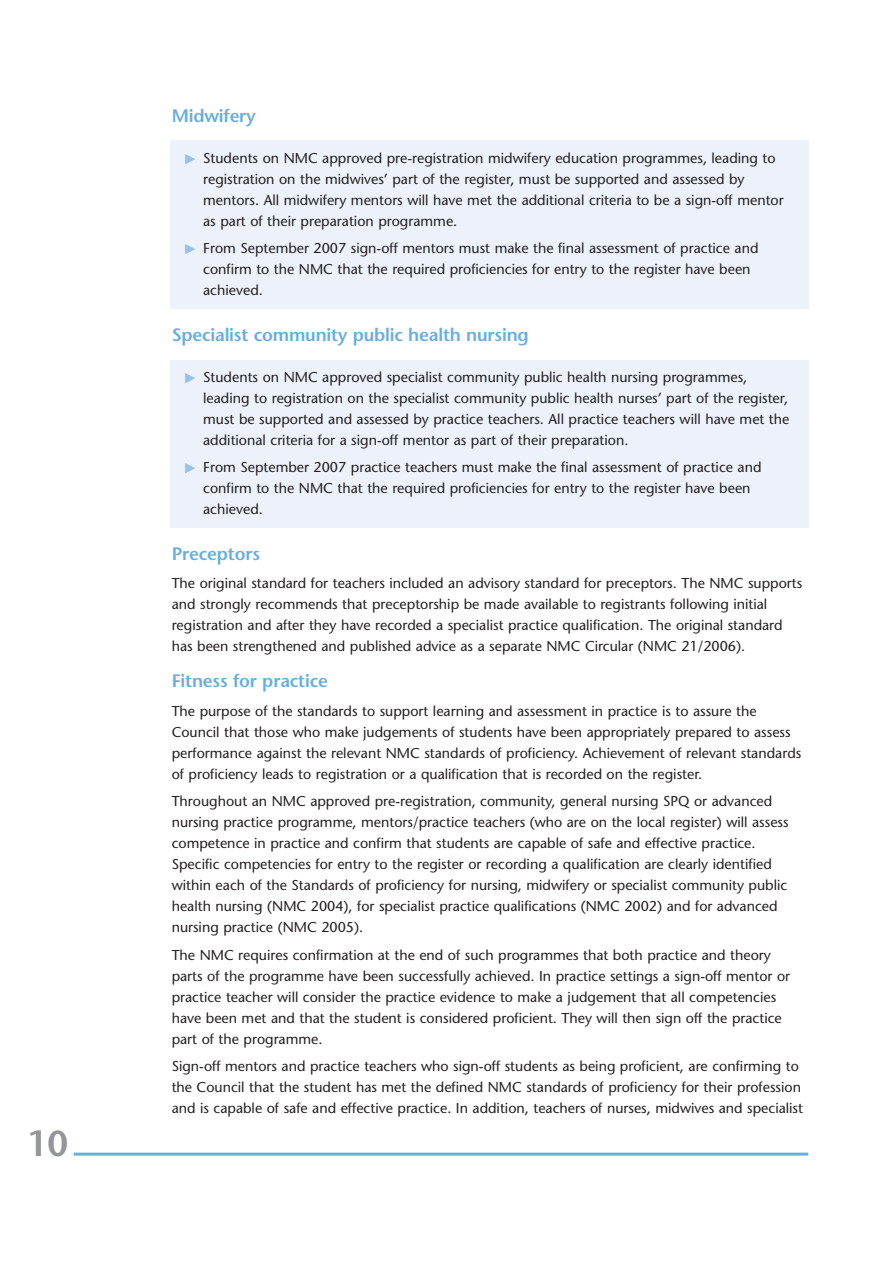
<style>
.page{position:relative;width:893px;height:1262px;background:#fff}
.page>*{position:absolute;margin:0;border:0;box-sizing:border-box;transform-origin:0 0}
.t1{font:600 36px "Stone Sans";color:#939598}
.t2{font:600 18px "Stone Sans";letter-spacing:-.01em;color:#68aee0}
.t3{font:14.25px/21px "Stone Sans";color:#231f20}
</style>
<div class="page">
<hr style="left:74px;top:1152px;width:734px;height:3px;background:#68aee0">
<div style="left:170px;top:140px;width:638px;height:168px;background:#edf2fa"></div>
<div style="left:170px;top:360px;width:638px;height:167px;background:#edf2fa"></div>
<h1 class="t1" style="left:27px;top:1129px;width:43px">10</h1>
<p class="t2" style="left:172px;top:109px;width:86px">Midwifery</p>
<p class="t3" style="left:203px;top:149px;width:582px">Students on NMC approved pre-registration midwifery education programmes, leading to registration on the midwives’ part of the register, must be supported and assessed by mentors. All midwifery mentors will have met the additional criteria to be a sign-off mentor as part of their preparation programme.</p>
<p class="t3" style="left:203px;top:239px;width:557px">From September 2007 sign-off mentors must make the final assessment of practice and confirm to the NMC that the required proficiencies for entry to the register have been achieved.</p>
<p class="t2" style="left:172px;top:328px;width:358px">Specialist community public health nursing</p>
<p class="t3" style="left:203px;top:368px;width:587px">Students on NMC approved specialist community public health nursing programmes, leading to registration on the specialist community public health nurses’ part of the register, must be supported and assessed by practice teachers. All practice teachers will have met the additional criteria for a sign-off mentor as part of their preparation.</p>
<p class="t3" style="left:203px;top:458px;width:560px">From September 2007 practice teachers must make the final assessment of practice and confirm to the NMC that the required proficiencies for entry to the register have been achieved.</p>
<p class="t2" style="left:172px;top:546px;width:90px">Preceptors</p>
<p class="t3" style="left:172px;top:574px;width:632px">The original standard for teachers included an advisory standard for preceptors. The NMC supports and strongly recommends that preceptorship be made available to registrants following initial registration and after they have recorded a specialist practice qualification. The original standard has been strengthened and published advice as a separate NMC Circular (NMC 21/2006).</p>
<p class="t2" style="left:172px;top:674px;width:158px">Fitness for practice</p>
<p class="t3" style="left:172px;top:702px;width:631px">The purpose of the standards to support learning and assessment in practice is to assure the Council that those who make judgements of students have been appropriately prepared to assess performance against the relevant NMC standards of proficiency. Achievement of relevant standards of proficiency leads to registration or a qualification that is recorded on the register.</p>
<p class="t3" style="left:172px;top:792px;width:618px">Throughout an NMC approved pre-registration, community, general nursing SPQ or advanced nursing practice programme, mentors/practice teachers (who are on the local register) will assess competence in practice and confirm that students are capable of safe and effective practice.<br>Specific competencies for entry to the register or recording a qualification are clearly identified within each of the Standards of proficiency for nursing, midwifery or specialist community public health nursing (NMC 2004), for specialist practice qualifications (NMC 2002) and for advanced nursing practice (NMC 2005).</p>
<p class="t3" style="left:172px;top:945px;width:620px">The NMC requires confirmation at the end of such programmes that both practice and theory parts of the programme have been successfully achieved. In practice settings a sign-off mentor or practice teacher will consider the practice evidence to make a judgement that all competencies have been met and that the student is considered proficient. They will then sign off the practice part of the programme.</p>
<p class="t3" style="left:172px;top:1056px;width:633px">Sign-off mentors and practice teachers who sign-off students as being proficient, are confirming to the Council that the student has met the defined NMC standards of proficiency for their profession and is capable of safe and effective practice. In addition, teachers of nurses, midwives and specialist</p>
</div>
